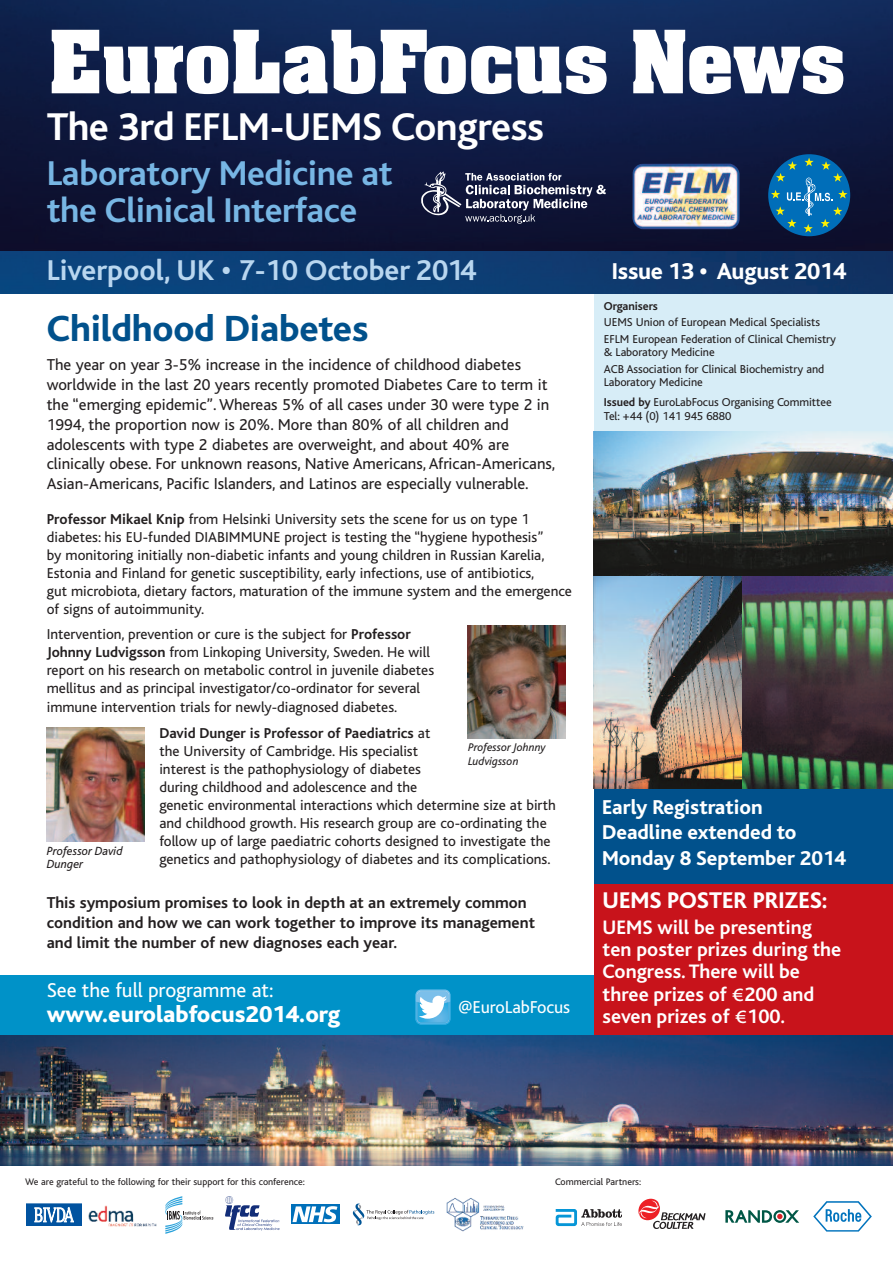
<style>
.page{position:relative;width:893px;height:1263px;background:#fff}
.page>*{position:absolute;margin:0;border:0;box-sizing:border-box;transform-origin:0 0}
.t1{font:700 85.5px "Aachen BT";letter-spacing:-.025em;color:#fff}
.t2{font:700 40.5px "Bliss";letter-spacing:-.01em;color:#fff}
.t3{font:800 38.1px "Bliss";letter-spacing:-.005em;color:#01518c}
.t4{font:700 36px/37.5px "Bliss";letter-spacing:-.01em;color:#77b6e4}
.t5{font:700 30px "Bliss";color:#b9d6ef}
.t6{font:800 24px "Bliss";color:#fff}
.t7{font:800 24px "Bliss";letter-spacing:-.01em;color:#fff}
.t8{font:800 23.85px "Bliss";color:#fff}
.t9{font:800 21px/25.5px "Bliss";color:#fff}
.t10{font:21px "Bliss";color:#fff}
.t11{font:700 20.4px/22.2px "Bliss";color:#fff}
.t12{font:18px "Bliss";letter-spacing:-.005em;color:#fff}
.t13{font:16.5px/19.8px "Bliss";color:#231f20}
.t14{font:700 16.5px/19.8px "Bliss";color:#231f20}
.t15{font:15px/18px "Bliss";color:#231f20}
.t16{font:italic 12.45px/13.8px "Bliss";color:#231f20}
.t17{font:12px/16.5px "Bliss";letter-spacing:-.005em;color:#231f20}
.t18{font:700 12px "Bliss";letter-spacing:-.005em;color:#231f20}
.t19{font:italic 11.7px/13.5px "Bliss";color:#231f20}
.t20{font:9.9px "Bliss";color:#231f20}
.s1{font-weight:700}
.s2{font-family:"Myriad Pro";font-weight:400;font-size:23.85px}
</style>
<div class="page">
<div style="left:594px;top:254px;width:299px;height:790px;background:#d7edf7"></div>
<img style="left:594px;top:431px;width:299px;height:146px">
<div style="left:0;top:975px;width:594px;height:81px;background:#0092c8"></div>
<div style="left:594px;top:769px;width:299px;height:263px;background:#01518c"></div>
<div style="left:594px;top:884px;width:299px;height:160px;background:#c8131b"></div>
<img style="left:0;top:0;width:893px;height:252px">
<img style="left:0;top:1035px;width:893px;height:130px">
<img style="left:632px;top:164px;width:108px;height:65px">
<div style="left:768px;top:154px;width:82px;height:82px;background:#006eb9;border-radius:50%"></div>
<svg style="left:771px;top:158px;width:76px;height:75px"></svg>
<svg style="left:420px;top:171px;width:186px;height:53px;background:#3d425f"></svg>
<svg style="left:638px;top:1199px;width:68px;height:30px"></svg>
<svg style="left:556px;top:1209px;width:66px;height:17px"></svg>
<svg style="left:813px;top:1201px;width:59px;height:30px"></svg>
<svg style="left:725px;top:1210px;width:74px;height:13px"></svg>
<img style="left:0;top:252px;width:893px;height:41px">
<svg style="left:415px;top:989px;width:35px;height:35px"></svg>
<svg style="left:291px;top:1204px;width:48px;height:20px"></svg>
<svg style="left:292px;top:1206px;width:45px;height:16px"></svg>
<div style="left:26px;top:1204px;width:55px;height:22px;background:#0153a0"></div>
<svg style="left:35px;top:1207px;width:39px;height:15px"></svg>
<img style="left:88px;top:1205px;width:68px;height:21px">
<svg style="left:225px;top:1196px;width:55px;height:34px"></svg>
<svg style="left:353px;top:1203px;width:81px;height:22px"></svg>
<svg style="left:165px;top:1196px;width:48px;height:38px"></svg>
<img style="left:446px;top:1198px;width:77px;height:34px">
<img style="left:594px;top:577px;width:149px;height:212px">
<svg style="left:743px;top:577px;width:150px;height:212px;background:#445045"></svg>
<img style="left:47px;top:727px;width:97px;height:114px">
<img style="left:468px;top:625px;width:98px;height:113px">
<h1 class="t1" style="left:48px;top:30px;width:800px">EuroLabFocus News</h1>
<h2 class="t2" style="left:47px;top:114px;width:499px">The 3rd EFLM-UEMS Congress</h2>
<h3 class="t4" style="left:47px;top:159px;width:348px">Laboratory Medicine at the Clinical Interface</h3>
<h3 class="t5" style="left:47px;top:260px;width:431px">Liverpool, UK • 7-10 October 2014</h3>
<h3 class="t7" style="left:612px;top:263px;width:236px">Issue 13 • August 2014</h3>
<p class="t18" style="left:604px;top:302px;width:55px">Organisers</p>
<p class="t17" style="left:604px;top:315px;width:234px">UEMS Union of European Medical Specialists<br>EFLM European Federation of Clinical Chemistry</p>
<p class="t17" style="left:604px;top:345px;width:222px">&amp; Laboratory Medicine<br>ACB Association for Clinical Biochemistry and</p>
<p class="t17" style="left:604px;top:373px;width:229px;line-height:20.2px">Laboratory Medicine<br><span class="s1">Issued by</span> EuroLabFocus Organising Committee</p>
<p class="t17" style="left:604px;top:409px;width:129px">Tel: +44 (0) 141 945 6880</p>
<h3 class="t3" style="left:47px;top:316px;width:323px">Childhood Diabetes</h3>
<p class="t13" style="left:47px;top:357px;width:510px">The year on year 3-5% increase in the incidence of childhood diabetes worldwide in the last 20 years recently promoted Diabetes Care to term it the “emerging epidemic”.Whereas 5% of all cases under 30 were type 2 in 1994, the proportion now is 20%. More than 80% of all children and adolescents with type 2 diabetes are overweight, and about 40% are clinically obese. For unknown reasons, Native Americans, African-Americans, Asian-Americans, Pacific Islanders, and Latinos are especially vulnerable.</p>
<p class="t15" style="left:47px;top:511px;width:527px"><span class="s1">Professor Mikael Knip</span> from Helsinki University sets the scene for us on type 1 diabetes: his EU-funded DIABIMMUNE project is testing the “hygiene hypothesis”<br>by monitoring initially non-diabetic infants and young children in Russian Karelia, Estonia and Finland for genetic susceptibility, early infections, use of antibiotics,<br>gut microbiota, dietary factors, maturation of the immune system and the emergence of signs of autoimmunity.</p>
<p class="t15" style="left:47px;top:626px;width:389px">Intervention, prevention or cure is the subject for <span class="s1">Professor Johnny Ludvigsson</span> from Linkoping University, Sweden. He will report on his research on metabolic control in juvenile diabetes mellitus and as principal investigator/co-ordinator for several immune intervention trials for newly-diagnosed diabetes.</p>
<p class="t15" style="left:159px;top:726px;width:398px"><span class="s1">David Dunger is Professor of Paediatrics</span> at<br>the University of Cambridge. His specialist<br>interest is the pathophysiology of diabetes<br>during childhood and adolescence and the<br>genetic environmental interactions which determine size at birth and childhood growth. His research group are co-ordinating the follow up of large paediatric cohorts designed to investigate the genetics and pathophysiology of diabetes and its complications.</p>
<p class="t14" style="left:47px;top:895px;width:490px">This symposium promises to look in depth at an extremely common condition and how we can work together to improve its management and limit the number of new diagnoses each year.</p>
<p class="t19" style="left:468px;top:742px;width:79px">Professor Johnny<br>Ludvigsson</p>
<h3 class="t9" style="left:602px;top:797px;width:246px">Early Registration<br>Deadline extended to<br>Monday 8 September 2014</h3>
<h3 class="t8" style="left:603px;top:892px;width:226px">UEMS POSTER PRIZES:</h3>
<h3 class="t11" style="left:603px;top:919px;width:240px">UEMS will be presenting ten poster prizes during the<br>Congress.There will be three prizes of <span class="s2">€</span>200 and seven prizes of <span class="s2">€</span>100.</h3>
<p class="t16" style="left:47px;top:845px;width:77px">Professor David<br>Dunger</p>
<h3 class="t10" style="left:47px;top:983px;width:228px">See the full programme at:</h3>
<h3 class="t6" style="left:47px;top:1006px;width:295px">www.eurolabfocus2014.org</h3>
<p class="t12" style="left:459px;top:1001px;width:113px">@EuroLabFocus</p>
<p class="t20" style="left:25px;top:1178px;width:281px">We are grateful to the following for their support for this conference:</p>
<p class="t20" style="left:555px;top:1178px;width:87px">Commercial Partners:</p>
</div>
